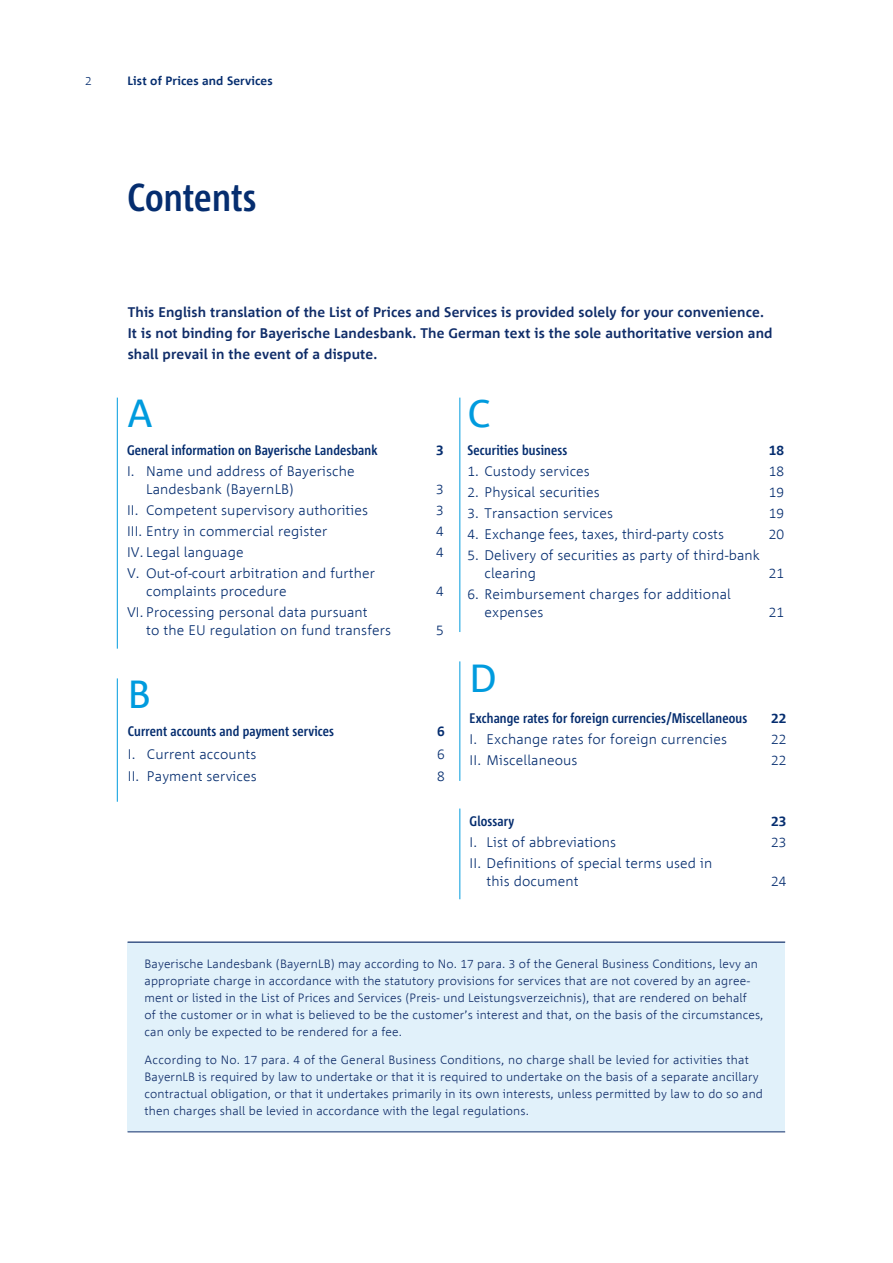
<style>
.page{position:relative;width:893px;height:1263px;background:#fff}
.page>*{position:absolute;margin:0;border:0;box-sizing:border-box;transform-origin:0 0}
.t1{font:700 39px "Corpid Cd LF";color:#052d6f}
.t2{font:39px "Corpid MOD";color:#009bde}
.t3{font:300 13.8px/18px "Corpid MOD";letter-spacing:.01em;color:#052d6f}
.t4{font:700 13.8px/21.3px "Corpid MOD";letter-spacing:.01em;color:#102d69}
.t5{font:700 13.8px "Corpid Cd LF";letter-spacing:.01em;color:#052d6f}
.t6{font:700 13.8px "Corpid MOD";color:#052d6f}
.t7{font:300 12px/17px "Corpid MOD";letter-spacing:.01em;color:#102d69}
.t8{font:700 12px "Corpid MOD";letter-spacing:.01em;color:#052d6f}
.t9{font:300 12px "Corpid MOD";color:#052d6f}
</style>
<div class="page">
<div style="left:128px;top:942px;width:657px;height:190px;background:#e1f1fa"></div>
<hr style="left:128px;top:941px;width:657px;height:2px;background:#102d69">
<hr style="left:128px;top:1131px;width:657px;height:1px;background:#102d69">
<hr style="left:117px;top:398px;width:1px;height:251px;background:#009bde">
<hr style="left:459px;top:398px;width:1px;height:234px;background:#009bde">
<hr style="left:459px;top:661px;width:1px;height:120px;background:#009bde">
<hr style="left:459px;top:808px;width:1px;height:91px;background:#009bde">
<hr style="left:117px;top:678px;width:1px;height:124px;background:#009bde">
<p class="t9" style="left:85px;top:74px;width:8px">2</p>
<p class="t8" style="left:128px;top:74px;width:147px">List of Prices and Services</p>
<h1 class="t1" style="left:128px;top:176px;width:130px">Contents</h1>
<p class="t4" style="left:128px;top:302px;width:646px">This English translation of the List of Prices and Services is provided solely for your convenience.<br>It is not binding for Bayerische Landesbank. The German text is the sole authoritative version and shall prevail in the event of a dispute.</p>
<h1 class="t2" style="left:127px;top:392px;width:27px">A</h1>
<h1 class="t2" style="left:467px;top:392px;width:24px">C</h1>
<p class="t5" style="left:127px;top:443px;width:252px">General information on Bayerische Landesbank</p>
<p class="t6" style="left:436px;top:443px;width:9px">3</p>
<p class="t3" style="left:146px;top:463px;width:210px;text-indent:-19px">I. Name und address of Bayerische<br>Landesbank (BayernLB)</p>
<p class="t3" style="left:436px;top:481px;width:9px">3</p>
<p class="t3" style="left:127px;top:502px;width:243px">II. Competent supervisory authorities</p>
<p class="t3" style="left:436px;top:502px;width:9px">3</p>
<p class="t3" style="left:127px;top:523px;width:202px">III. Entry in commercial register</p>
<p class="t3" style="left:436px;top:523px;width:9px">4</p>
<p class="t3" style="left:127px;top:544px;width:118px">IV. Legal language</p>
<p class="t3" style="left:436px;top:544px;width:9px">4</p>
<p class="t3" style="left:146px;top:565px;width:231px;text-indent:-19px">V. Out-of-court arbitration and further complaints procedure</p>
<p class="t3" style="left:436px;top:583px;width:9px">4</p>
<p class="t3" style="left:146px;top:604px;width:246px;text-indent:-19px">VI. Processing personal data pursuant<br>to the EU regulation on fund transfers</p>
<h1 class="t2" style="left:128px;top:673px;width:24px">B</h1>
<p class="t3" style="left:436px;top:622px;width:9px">5</p>
<p class="t5" style="left:128px;top:724px;width:208px">Current accounts and payment services</p>
<p class="t6" style="left:437px;top:724px;width:9px">6</p>
<p class="t3" style="left:128px;top:745px;width:130px">I. Current accounts</p>
<p class="t3" style="left:437px;top:745px;width:9px">6</p>
<p class="t3" style="left:128px;top:767px;width:130px">II. Payment services</p>
<p class="t3" style="left:437px;top:767px;width:9px">8</p>
<p class="t5" style="left:467px;top:443px;width:101px">Securities business</p>
<p class="t6" style="left:769px;top:443px;width:17px">18</p>
<p class="t3" style="left:467px;top:463px;width:124px">1. Custody services</p>
<p class="t3" style="left:769px;top:463px;width:17px">18</p>
<p class="t3" style="left:467px;top:484px;width:134px">2. Physical securities</p>
<p class="t3" style="left:769px;top:484px;width:17px">19</p>
<p class="t3" style="left:467px;top:505px;width:147px">3. Transaction services</p>
<p class="t3" style="left:769px;top:505px;width:17px">19</p>
<p class="t3" style="left:467px;top:526px;width:258px">4. Exchange fees, taxes, third-party costs</p>
<p class="t3" style="left:769px;top:526px;width:17px">20</p>
<p class="t3" style="left:484px;top:547px;width:277px;text-indent:-17px">5. Delivery of securities as party of third-bank clearing</p>
<p class="t3" style="left:769px;top:565px;width:17px">21</p>
<p class="t3" style="left:484px;top:586px;width:248px;text-indent:-17px">6. Reimbursement charges for additional expenses</p>
<h1 class="t2" style="left:470px;top:657px;width:29px">D</h1>
<p class="t3" style="left:769px;top:604px;width:17px">21</p>
<p class="t5" style="left:470px;top:711px;width:279px">Exchange rates for foreign currencies/Miscellaneous</p>
<p class="t6" style="left:771px;top:711px;width:17px">22</p>
<p class="t3" style="left:470px;top:730px;width:259px">I. Exchange rates for foreign currencies</p>
<p class="t3" style="left:771px;top:730px;width:17px">22</p>
<p class="t3" style="left:470px;top:751px;width:109px">II. Miscellaneous</p>
<p class="t3" style="left:771px;top:751px;width:17px">22</p>
<p class="t5" style="left:470px;top:814px;width:46px">Glossary</p>
<p class="t6" style="left:771px;top:814px;width:17px">23</p>
<p class="t3" style="left:470px;top:833px;width:148px">I. List of abbreviations</p>
<p class="t3" style="left:771px;top:833px;width:17px">23</p>
<p class="t3" style="left:487px;top:854px;width:227px;text-indent:-17px">II. Definitions of special terms used in this document</p>
<p class="t3" style="left:771px;top:872px;width:17px">24</p>
<p class="t7" style="left:145px;top:956px;width:620px">Bayerische Landesbank (BayernLB) may according to No. 17 para. 3 of the General Business Conditions, levy an appropriate charge in accordance with the statutory provisions for services that are not covered by an agree&shy;ment or listed in the List of Prices and Services (Preis- und Leistungsverzeichnis), that are rendered on behalf<br>of the customer or in what is believed to be the customer’s interest and that, on the basis of the circumstances, can only be expected to be rendered for a fee.</p>
<p class="t7" style="left:145px;top:1051px;width:620px">According to No. 17 para. 4 of the General Business Conditions, no charge shall be levied for activities that BayernLB is required by law to undertake or that it is required to undertake on the basis of a separate ancillary contractual obligation, or that it undertakes primarily in its own interests, unless permitted by law to do so and then charges shall be levied in accordance with the legal regulations.</p>
</div>
